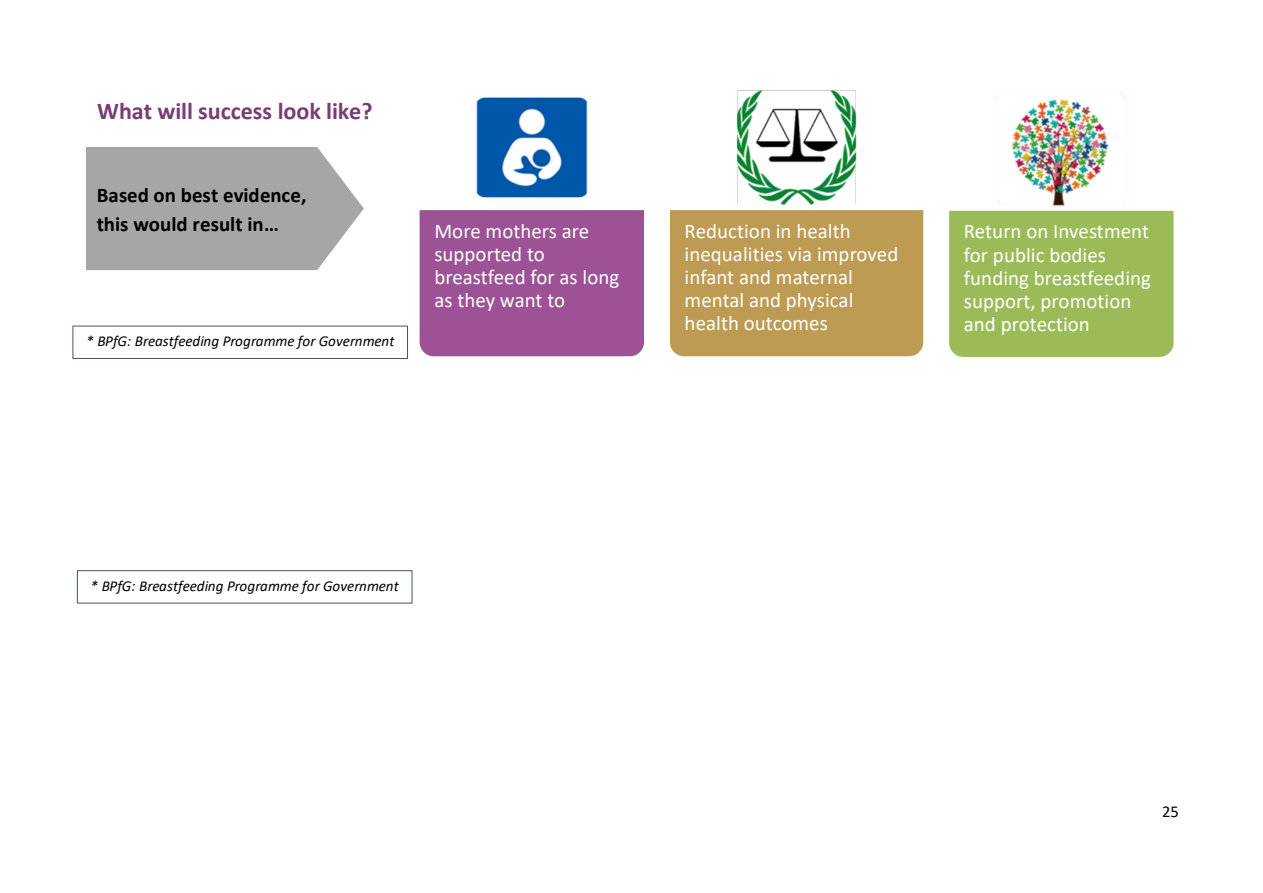
<style>
.page{position:relative;width:1263px;height:893px;background:#fff}
.page>*{position:absolute;margin:0;border:0;box-sizing:border-box;transform-origin:0 0}
.t1{font:700 24.15px "Calibri";color:#763e71}
.t2{font:20.85px/23.1px "Calibri";color:#fff}
.t3{font:700 20.85px/29.5px "Calibri";letter-spacing:-.005em;color:#000}
.t4{font:16.5px "Calibri";color:#000}
.t5{font:italic 15.15px "Calibri";color:#000}
</style>
<div class="page">
<img style="left:469px;top:92px;width:125px;height:111px;border-radius:11px">
<div style="left:468px;top:90px;width:128px;height:114px;border:3px solid #fff;border-radius:11px"></div>
<div style="left:419px;top:210px;width:225px;height:147px;background:#9c5295"></div>
<img style="left:736px;top:90px;width:121px;height:115px">
<div style="left:669px;top:210px;width:255px;height:147px;background:#bd9b53"></div>
<img style="left:991px;top:86px;width:141px;height:124px;border-radius:12px">
<div style="left:989px;top:84px;width:144px;height:128px;border:3px solid #fff;border-radius:12px"></div>
<div style="left:949px;top:206px;width:225px;height:151px;background:#9bbb59"></div>
<svg style="left:86px;top:147px;width:278px;height:123px;background:#adadad"></svg>
<div style="left:77px;top:570px;width:335px;height:33px;border:1px solid #44536a"></div>
<div style="left:73px;top:326px;width:335px;height:33px;border:1px solid #44536a"></div>
<p class="t1" style="left:97px;top:96px;width:277px">What will success look like?</p>
<p class="t3" style="left:97px;top:180px;width:211px">Based on best evidence, this would result in…</p>
<p class="t5" style="left:86px;top:331px;width:310px">* BPfG: Breastfeeding Programme for Government</p>
<p class="t2" style="left:434px;top:219px;width:187px">More mothers are supported to breastfeed for as long as they want to</p>
<p class="t2" style="left:685px;top:219px;width:215px">Reduction in health inequalities via improved infant and maternal mental and physical health outcomes</p>
<p class="t2" style="left:964px;top:219px;width:189px">Return on Investment for public bodies funding breastfeeding support, promotion and protection</p>
<p class="t5" style="left:91px;top:576px;width:310px">* BPfG: Breastfeeding Programme for Government</p>
<p class="t4" style="left:1162px;top:801px;width:18px">25</p>
</div>
